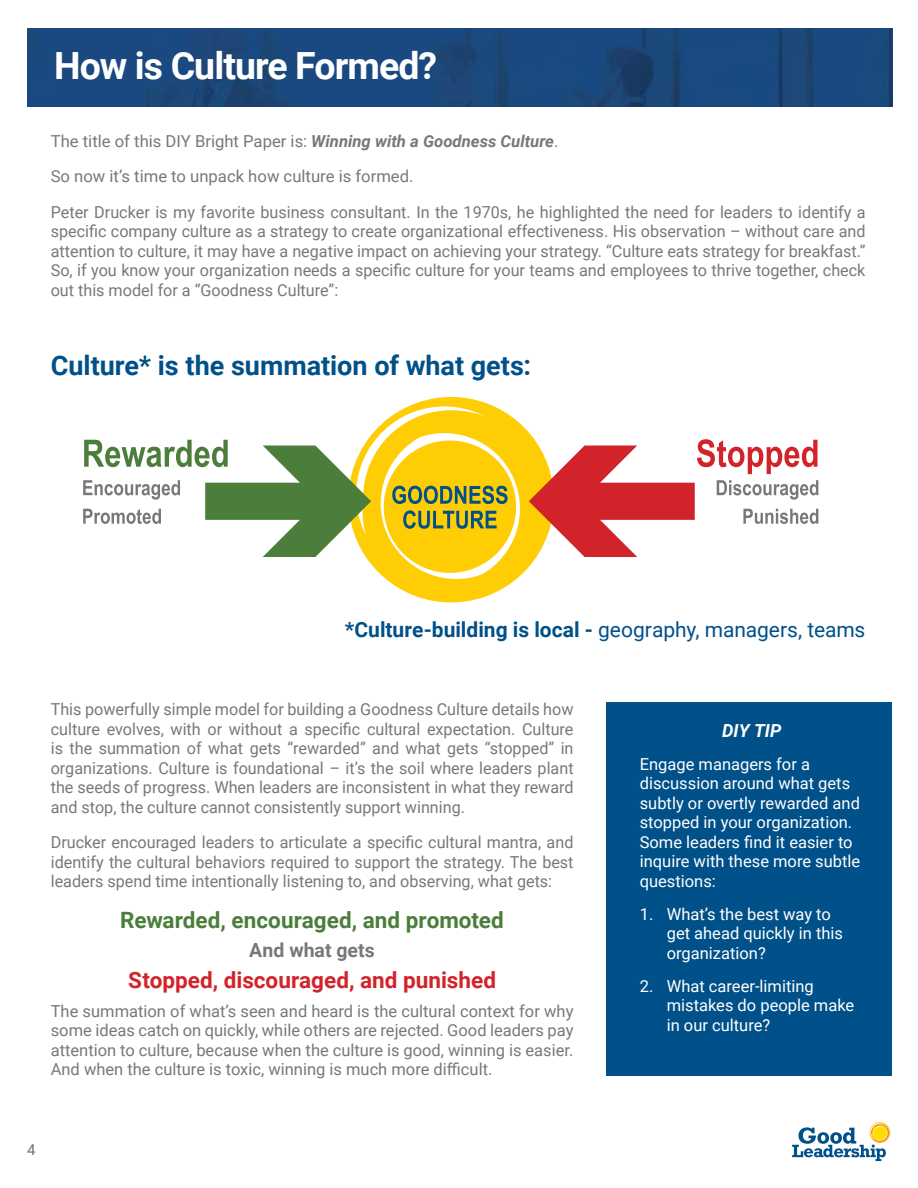
<style>
.page{position:relative;width:918px;height:1188px;background:#fff}
.page>*{position:absolute;margin:0;border:0;box-sizing:border-box;transform-origin:0 0}
.t1{font:700 37.5px "Roboto";letter-spacing:-.025em;color:#fff}
.t2{font:700 27px "Roboto";color:#005089}
.t3{font:700 22.5px "Roboto";color:#4b7d3b}
.t4{font:700 22.5px "Roboto";color:#d2232a}
.t5{font:700 21px "Roboto";color:#005089}
.t6{font:700 19.5px "Roboto";color:#77787b}
.t7{font:italic 700 18px "Roboto";letter-spacing:-.005em;color:#fff}
.t8{font:16.5px/19.5px "Roboto";color:#77787b;text-align:justify}
.t9{font:16.5px/19.5px "Roboto";color:#fff}
.t10{font:15px "Roboto";color:#6d6e71}
.s1{font-weight:700;font-style:italic}
.s2{font-weight:400}
</style>
<div class="page">
<svg style="left:792px;top:1122px;width:99px;height:39px"></svg>
<img style="left:27px;top:28px;width:865px;height:78px">
<svg style="left:83px;top:401px;width:735px;height:202px"></svg>
<div style="left:606px;top:702px;width:286px;height:374px;background:#005089"></div>
<h1 class="t1" style="left:54px;top:39px;width:385px">How is Culture Formed?</h1>
<p class="t8" style="left:51px;top:122px;width:816px;line-height:35.7px;text-align:left">The title of this DIY Bright Paper is: <span class="s1">Winning with a Goodness Culture</span>.<br>So now it’s time to unpack how culture is formed.<br>Peter Drucker is my favorite business consultant. In the 1970s, he highlighted the need for leaders to identify a</p>
<p class="t8" style="left:51px;top:221px;width:816px">specific company culture as a strategy to create organizational effectiveness. His observation – without care and attention to culture, it may have a negative impact on achieving your strategy. “Culture eats strategy for breakfast.” So, if you know your organization needs a specific culture for your teams and employees to thrive together, check out this model for a “Goodness Culture”:</p>
<h2 class="t2" style="left:51px;top:346px;width:482px">Culture* is the summation of what gets:</h2>
<p class="t5" style="left:345px;top:615px;width:522px">*Culture-building is local - <span class="s2">geography, managers, teams</span></p>
<p class="t8" style="left:51px;top:699px;width:524px">This powerfully simple model for building a Goodness Culture details how culture evolves, with or without a specific cultural expectation. Culture is the summation of what gets “rewarded” and what gets “stopped” in organizations. Culture is foundational – it’s the soil where leaders plant the seeds of progress. When leaders are inconsistent in what they reward and stop, the culture cannot consistently support winning.</p>
<p class="t8" style="left:51px;top:832px;width:524px">Drucker encouraged leaders to articulate a specific cultural mantra, and identify the cultural behaviors required to support the strategy. The best leaders spend time intentionally listening to, and observing, what gets:</p>
<h3 class="t3" style="left:120px;top:904px;width:385px">Rewarded, encouraged, and promoted</h3>
<p class="t6" style="left:249px;top:936px;width:127px">And what gets</p>
<h3 class="t4" style="left:128px;top:964px;width:369px">Stopped, discouraged, and punished</h3>
<p class="t8" style="left:51px;top:1001px;width:524px">The summation of what’s seen and heard is the cultural context for why some ideas catch on quickly, while others are rejected. Good leaders pay attention to culture, because when the culture is good, winning is easier.<br>And when the culture is toxic, winning is much more difficult.</p>
<p class="t7" style="left:722px;top:718px;width:61px">DIY TIP</p>
<p class="t9" style="left:640px;top:754px;width:222px">Engage managers for a discussion around what gets subtly or overtly rewarded and stopped in your organization.<br>Some leaders find it easier to inquire with these more subtle questions:</p>
<p class="t9" style="left:667px;top:904px;width:178px;text-indent:-27px">1. What’s the best way to get ahead quickly in this organization?</p>
<p class="t9" style="left:667px;top:976px;width:189px;text-indent:-27px">2. What career-limiting mistakes do people make in our culture?</p>
<p class="t10" style="left:27px;top:1139px;width:10px">4</p>
</div>
